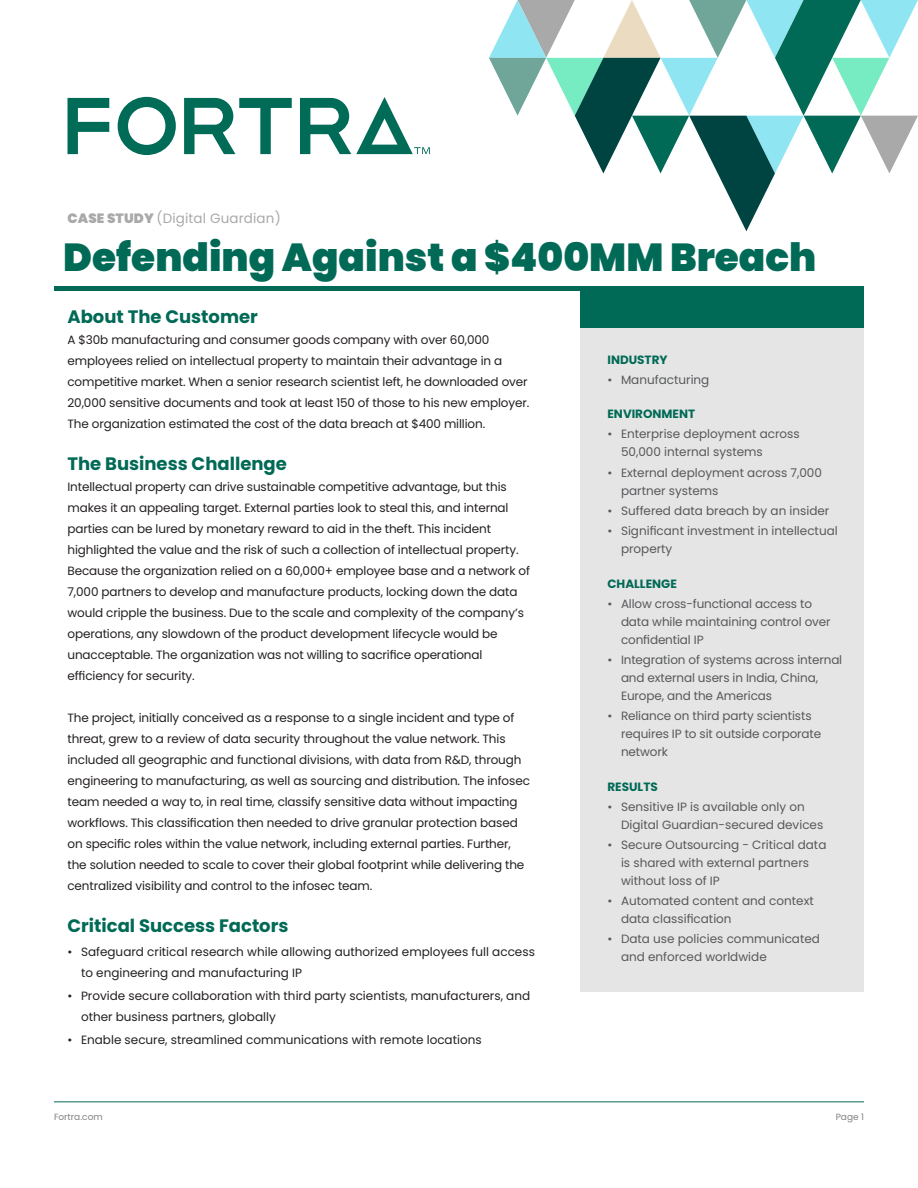
<style>
.page{position:relative;width:918px;height:1188px;background:#fff}
.page>*{position:absolute;margin:0;border:0;box-sizing:border-box;transform-origin:0 0}
.Headline{font:900 39px "Poppins";color:#006a56}
.Body_-_Subhead{font:700 18px "Poppins";color:#006a56}
.t1{font:13.5px "Poppins";letter-spacing:.01em;color:#a9a9a9}
.Body_-_Copy{font:12px/21px "Poppins";letter-spacing:-.01em;color:#231f20}
.t2{font:12px/18px "Poppins";color:#57585a}
.Sidebar_-_Subhead{font:700 12px "Poppins";color:#006a56}
.t3{font:9px "Poppins";color:#808285}
.s1{font-weight:900}
</style>
<div class="page">
<hr style="left:54px;top:286px;width:810px;height:4px;background:#006a56">
<svg style="left:489px;top:0;width:429px;height:231px"></svg>
<hr style="left:54px;top:1101px;width:810px;height:1px;background:#006a56">
<svg style="left:68px;top:98px;width:41px;height:56px"></svg>
<svg style="left:184px;top:98px;width:108px;height:56px"></svg>
<svg style="left:118px;top:97px;width:58px;height:58px"></svg>
<svg style="left:300px;top:97px;width:130px;height:57px"></svg>
<div style="left:580px;top:327px;width:284px;height:664px;background:#e5e5e5"></div>
<div style="left:580px;top:286px;width:284px;height:42px;background:#006a56"></div>
<p class="t1" style="left:68px;top:210px;width:215px"><span class="s1">CASE STUDY</span> (Digital Guardian)</p>
<p class="Headline" style="left:63px;top:234px;width:755px">Defending Against a $400MM Breach</p>
<p class="Body_-_Subhead" style="left:68px;top:307px;width:192px">About The Customer</p>
<p class="Body_-_Copy" style="left:68px;top:330px;width:463px">A $30b manufacturing and consumer goods company with over 60,000 employees relied on intellectual property to maintain their advantage in a competitive market. When a senior research scientist left, he downloaded over 20,000 sensitive documents and took at least 150 of those to his new employer.<br>The organization estimated the cost of the data breach at $400 million.</p>
<p class="Body_-_Subhead" style="left:68px;top:454px;width:221px">The Business Challenge</p>
<p class="Body_-_Copy" style="left:68px;top:477px;width:464px">Intellectual property can drive sustainable competitive advantage, but this makes it an appealing target. External parties look to steal this, and internal parties can be lured by monetary reward to aid in the theft. This incident highlighted the value and the risk of such a collection of intellectual property.<br>Because the organization relied on a 60,000+ employee base and a network of 7,000 partners to develop and manufacture products, locking down the data would cripple the business. Due to the scale and complexity of the company’s operations, any slowdown of the product development lifecycle would be unacceptable. The organization was not willing to sacrifice operational efficiency for security.</p>
<p class="Body_-_Copy" style="left:68px;top:708px;width:464px">The project, initially conceived as a response to a single incident and type of threat, grew to a review of data security throughout the value network. This included all geographic and functional divisions, with data from R&amp;D, through engineering to manufacturing, as well as sourcing and distribution. The infosec team needed a way to, in real time, classify sensitive data without impacting workflows. This classification then needed to drive granular protection based on specific roles within the value network, including external parties. Further, the solution needed to scale to cover their global footprint while delivering the centralized visibility and control to the infosec team.</p>
<p class="Body_-_Subhead" style="left:68px;top:916px;width:223px">Critical Success Factors</p>
<p class="Body_-_Copy" style="left:81px;top:941px;width:455px;text-indent:-14px">• Safeguard critical research while allowing authorized employees full access to engineering and manufacturing IP</p>
<p class="Body_-_Copy" style="left:81px;top:985px;width:451px;text-indent:-14px">• Provide secure collaboration with third party scientists, manufacturers, and other business partners, globally</p>
<p class="Body_-_Copy" style="left:68px;top:1029px;width:416px">• Enable secure, streamlined communications with remote locations</p>
<p class="Sidebar_-_Subhead" style="left:608px;top:352px;width:62px">INDUSTRY</p>
<p class="t2" style="left:608px;top:371px;width:103px">• Manufacturing</p>
<p class="Sidebar_-_Subhead" style="left:608px;top:407px;width:89px">ENVIRONMENT</p>
<p class="t2" style="left:621px;top:425px;width:180px;text-indent:-14px">• Enterprise deployment across<br>50,000 internal systems</p>
<p class="t2" style="left:621px;top:463px;width:203px;text-indent:-14px">• External deployment across 7,000 partner systems</p>
<p class="t2" style="left:608px;top:502px;width:223px">• Suffered data breach by an insider</p>
<p class="t2" style="left:621px;top:522px;width:218px;text-indent:-14px">• Significant investment in intellectual property</p>
<p class="Sidebar_-_Subhead" style="left:608px;top:576px;width:71px">CHALLENGE</p>
<p class="t2" style="left:621px;top:595px;width:211px;text-indent:-14px">• Allow cross-functional access to data while maintaining control over confidential IP</p>
<p class="t2" style="left:621px;top:651px;width:223px;text-indent:-14px">• Integration of systems across internal and external users in India, China,<br>Europe, and the Americas</p>
<p class="t2" style="left:621px;top:707px;width:202px;text-indent:-14px">• Reliance on third party scientists requires IP to sit outside corporate network</p>
<p class="Sidebar_-_Subhead" style="left:608px;top:779px;width:52px">RESULTS</p>
<p class="t2" style="left:621px;top:798px;width:204px;text-indent:-14px">• Sensitive IP is available only on<br>Digital Guardian-secured devices</p>
<p class="t2" style="left:621px;top:836px;width:207px;text-indent:-14px">• Secure Outsourcing - Critical data is shared with external partners without loss of IP</p>
<p class="t2" style="left:621px;top:892px;width:194px;text-indent:-14px">• Automated content and context data classification</p>
<p class="t2" style="left:621px;top:930px;width:201px;text-indent:-14px">• Data use policies communicated and enforced worldwide</p>
<p class="t3" style="left:54px;top:1112px;width:50px">Fortra.com</p>
<p class="t3" style="left:836px;top:1112px;width:30px">Page 1</p>
</div>
